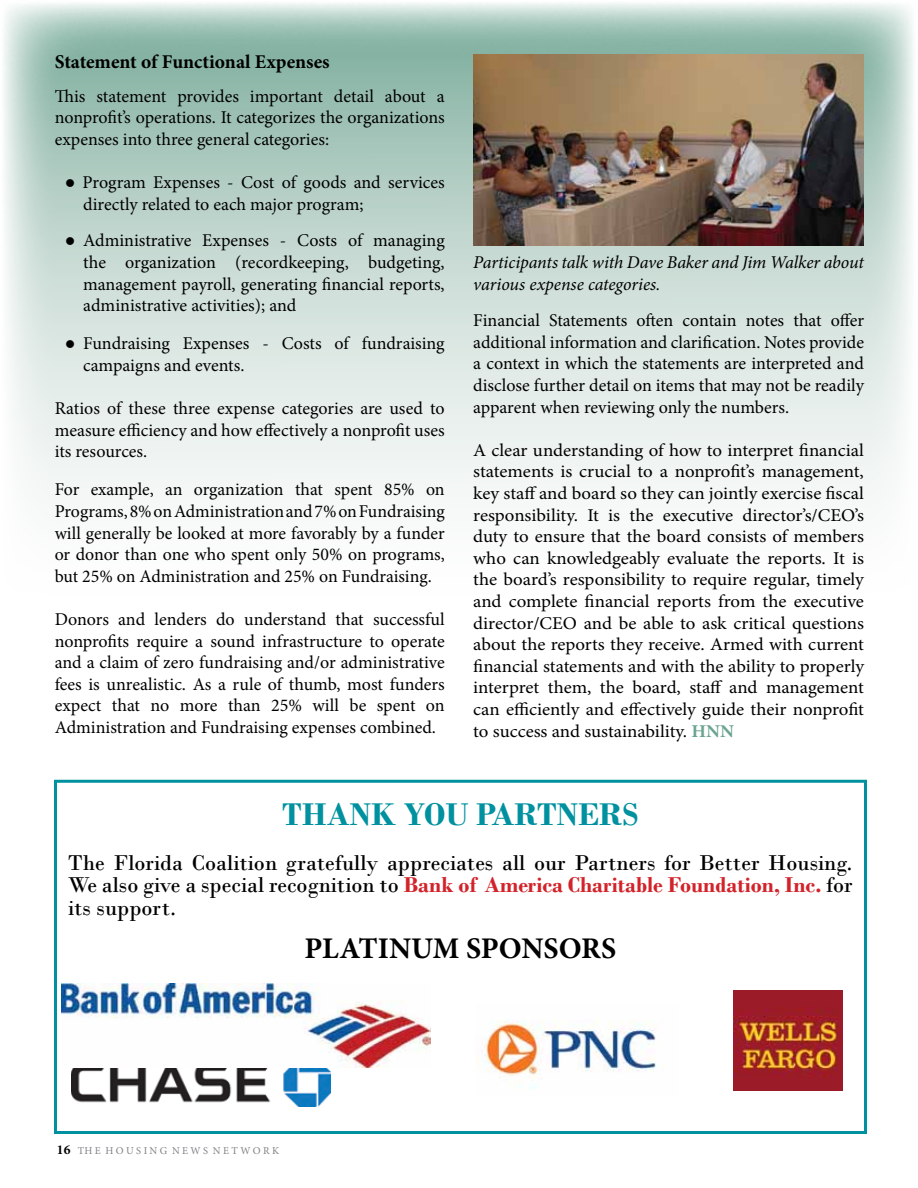
<style>
.page{position:relative;width:918px;height:1188px;background:#fff}
.page>*{position:absolute;margin:0;border:0;box-sizing:border-box;transform-origin:0 0}
.t1{font:700 33px "Bodoni";color:#0091a0}
.t2{font:700 30px "Minion Pro";color:#000}
.t3{font:22.5px/22.5px "Bodoni";color:#000;text-align:justify}
.t4{font:700 19.5px "Minion Pro";color:#000}
.t5{font:18px/21.6px "Minion Pro";color:#000;text-align:justify}
.t6{font:18px/21.6px "Minion Pro";color:#000;text-align:justify;scale:1.05 1}
.t7{font:italic 18px/21.6px "Minion Pro";letter-spacing:-.005em;color:#000}
.t8{font:10.5px "Minion Pro";color:#808285}
.s1{font-weight:700;color:#6aa491}
.s2{font-weight:700;color:#d2232a}
.s3{font-weight:700;font-size:13.5px;color:#000}
</style>
<div class="page">
<svg style="left:4px;top:3px;width:909px;height:496px;background:#ccddd7"></svg>
<img style="left:71px;top:1068px;width:259px;height:38px">
<img style="left:61px;top:984px;width:370px;height:83px">
<img style="left:476px;top:1020px;width:181px;height:69px">
<img style="left:734px;top:990px;width:109px;height:101px">
<div style="left:54px;top:780px;width:813px;height:354px;border:3px solid #0091a0"></div>
<img style="left:473px;top:54px;width:391px;height:191px">
<p class="t4" style="left:55px;top:48px;width:277px">Statement of Functional Expenses</p>
<p class="t5" style="left:55px;top:85px;width:392px">This statement provides important detail about a nonprofit’s operations. It categorizes the organizations expenses into three general categories:</p>
<p class="t5" style="left:83px;top:172px;width:363px;text-indent:-18px">● Program Expenses - Cost of goods and services directly related to each major program;</p>
<p class="t5" style="left:83px;top:230px;width:363px;text-indent:-18px">● Administrative Expenses - Costs of managing the organization (recordkeeping, budgeting, management payroll, generating financial reports, administrative activities); and</p>
<p class="t5" style="left:83px;top:333px;width:363px;text-indent:-18px">● Fundraising Expenses - Costs of fundraising campaigns and events.</p>
<p class="t5" style="left:55px;top:398px;width:392px">Ratios of these three expense categories are used to measure efficiency and how effectively a nonprofit uses its resources.</p>
<p class="t5" style="left:55px;top:479px;width:392px">For example, an organization that spent 85% on Programs, 8% on Administration and 7% on Fundraising will generally be looked at more favorably by a funder or donor than one who spent only 50% on programs, but 25% on Administration and 25% on Fundraising.</p>
<p class="t5" style="left:55px;top:609px;width:392px">Donors and lenders do understand that successful nonprofits require a sound infrastructure to operate and a claim of zero fundraising and/or administrative fees is unrealistic. As a rule of thumb, most funders expect that no more than 25% will be spent on Administration and Fundraising expenses combined.</p>
<p class="t7" style="left:473px;top:251px;width:392px">Participants talk with Dave Baker and Jim Walker about various expense categories.</p>
<p class="t5" style="left:473px;top:310px;width:392px">Financial Statements often contain notes that offer additional information and clarification. Notes provide a context in which the statements are interpreted and disclose further detail on items that may not be readily apparent when reviewing only the numbers.</p>
<p class="t6" style="left:473px;top:439px;width:374px">A clear understanding of how to interpret financial statements is crucial to a nonprofit’s management, key staff and board so they can jointly exercise fiscal responsibility. It is the executive director’s/CEO’s duty to ensure that the board consists of members who can knowledgeably evaluate the reports. It is the board’s responsibility to require regular, timely and complete financial reports from the executive director/CEO and be able to ask critical questions about the reports they receive. Armed with current financial statements and with the ability to properly interpret them, the board, staff and management can efficiently and effectively guide their nonprofit to success and sustainability. <span class="s1">HNN</span></p>
<h1 class="t1" style="left:282px;top:794px;width:358px">Thank You Partners</h1>
<p class="t3" style="left:68px;top:851px;width:786px">The Florida Coalition gratefully appreciates all our Partners for Better Housing.<br>We also give a special recognition to <span class="s2">Bank of America Charitable Foundation, Inc.</span> for its support.</p>
<h2 class="t2" style="left:305px;top:927px;width:313px">PLATINUM SPONSORS</h2>
<p class="t8" style="left:57px;top:1144px;width:224px"><span class="s3">16</span> TH E H O U S I N G N E W S N E T W O R K</p>
</div>
